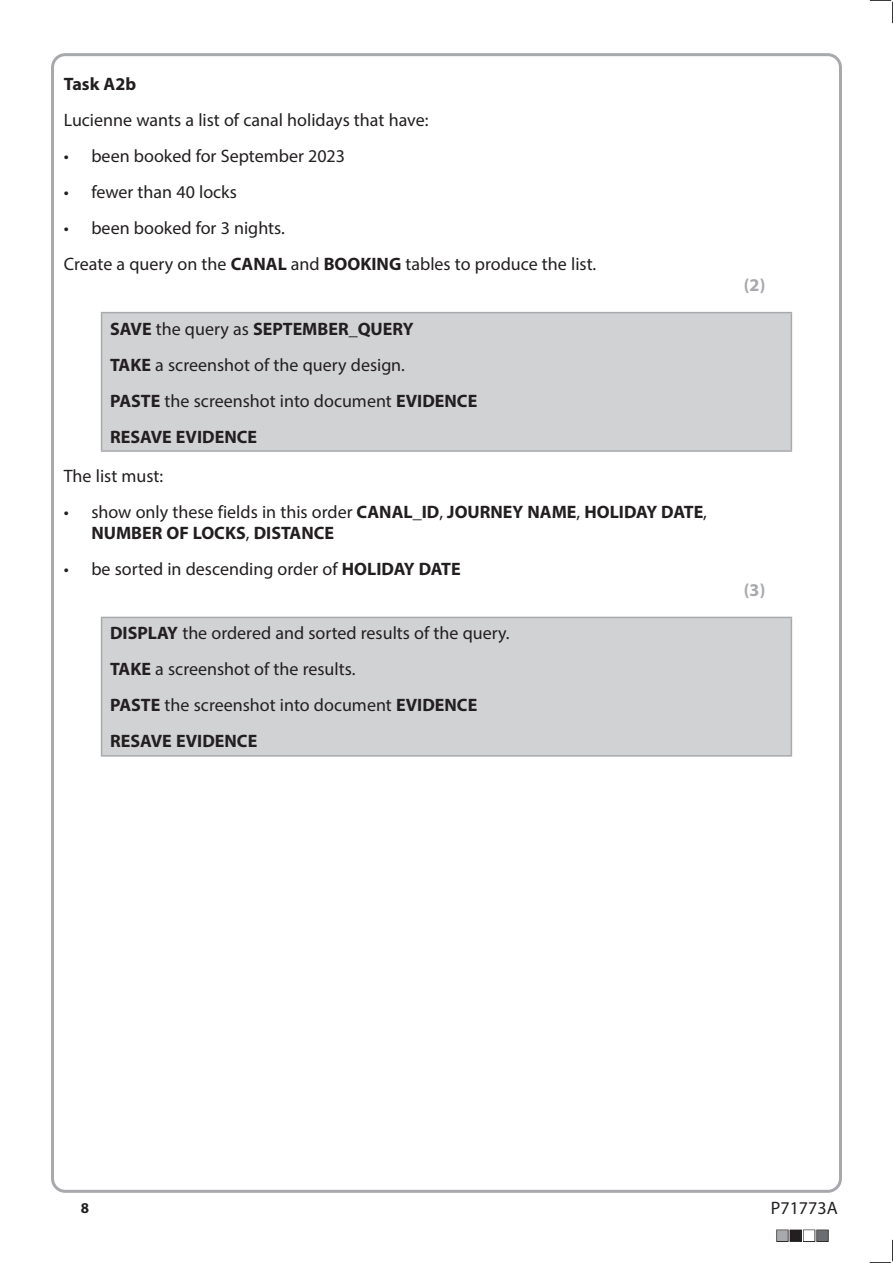
<style>
.page{position:relative;width:893px;height:1263px;background:#fff}
.page>*{position:absolute;margin:0;border:0;box-sizing:border-box;transform-origin:0 0}
.t1{font:18px/36px "Myriad Pro";color:#231f20}
.t2{font:700 18px/21px "Myriad Pro";color:#231f20}
.t3{font:700 18px "Myriad Pro";color:#a8a9ad}
.t4{font:700 15px "Myriad Pro";color:#231f20}
.s1{font-weight:700}
.s2{font-weight:400}
</style>
<div class="page">
<svg style="left:870px;top:0;width:23px;height:23px"></svg>
<svg style="left:870px;top:1240px;width:23px;height:23px"></svg>
<div style="left:102px;top:313px;width:689px;height:138px;background:#d1d2d4"></div>
<hr style="left:101px;top:313px;width:1px;height:137px;background:#a8a9ad">
<hr style="left:101px;top:312px;width:691px;height:1px;background:#a8a9ad">
<hr style="left:791px;top:313px;width:1px;height:137px;background:#a8a9ad">
<hr style="left:101px;top:450px;width:691px;height:2px;background:#a8a9ad">
<div style="left:102px;top:617px;width:689px;height:139px;background:#d1d2d4"></div>
<hr style="left:101px;top:618px;width:1px;height:137px;background:#a8a9ad">
<hr style="left:101px;top:617px;width:691px;height:1px;background:#a8a9ad">
<hr style="left:791px;top:618px;width:1px;height:137px;background:#a8a9ad">
<hr style="left:101px;top:755px;width:691px;height:2px;background:#a8a9ad">
<p class="t2" style="left:64px;top:73px;width:74px">Task A2b</p>
<p class="t1" style="left:64px;top:102px;width:366px">Lucienne wants a list of canal holidays that have:</p>
<p class="t1" style="left:64px;top:138px;width:283px">• been booked for September 2023</p>
<p class="t1" style="left:64px;top:174px;width:175px">• fewer than 40 locks</p>
<p class="t1" style="left:64px;top:210px;width:534px">• been booked for 3 nights.<br>Create a query on the <span class="s1">CANAL</span> and <span class="s1">BOOKING</span> tables to produce the list.</p>
<p class="t1" style="left:110px;top:310px;width:369px"><span class="s1">SAVE</span> the query as <span class="s1">SEPTEMBER_QUERY<br>TAKE</span> a screenshot of the query design.<br><span class="s1">PASTE</span> the screenshot into document <span class="s1">EVIDENCE RESAVE EVIDENCE</span></p>
<p class="t1" style="left:64px;top:457px;width:101px">The list must:</p>
<p class="t2" style="left:91px;top:501px;width:617px;text-indent:-28px"><span class="s2">• show only these fields in this order</span> CANAL_ID<span class="s2">,</span> JOURNEY NAME<span class="s2">,</span> HOLIDAY DATE<span class="s2">,<br></span>NUMBER OF LOCKS<span class="s2">,</span> DISTANCE</p>
<p class="t1" style="left:64px;top:550px;width:398px">• be sorted in descending order of <span class="s1">HOLIDAY DATE</span></p>
<p class="t1" style="left:110px;top:615px;width:401px"><span class="s1">DISPLAY</span> the ordered and sorted results of the query.<br><span class="s1">TAKE</span> a screenshot of the results.<br><span class="s1">PASTE</span> the screenshot into document <span class="s1">EVIDENCE RESAVE EVIDENCE</span></p>
<p class="t3" style="left:744px;top:273px;width:23px">(2)</p>
<p class="t3" style="left:744px;top:578px;width:23px">(3)</p>
<p class="t4" style="left:81px;top:1198px;width:10px">8</p>
<p class="t1" style="left:771px;top:1189px;width:68px">P71773A</p>
</div>
